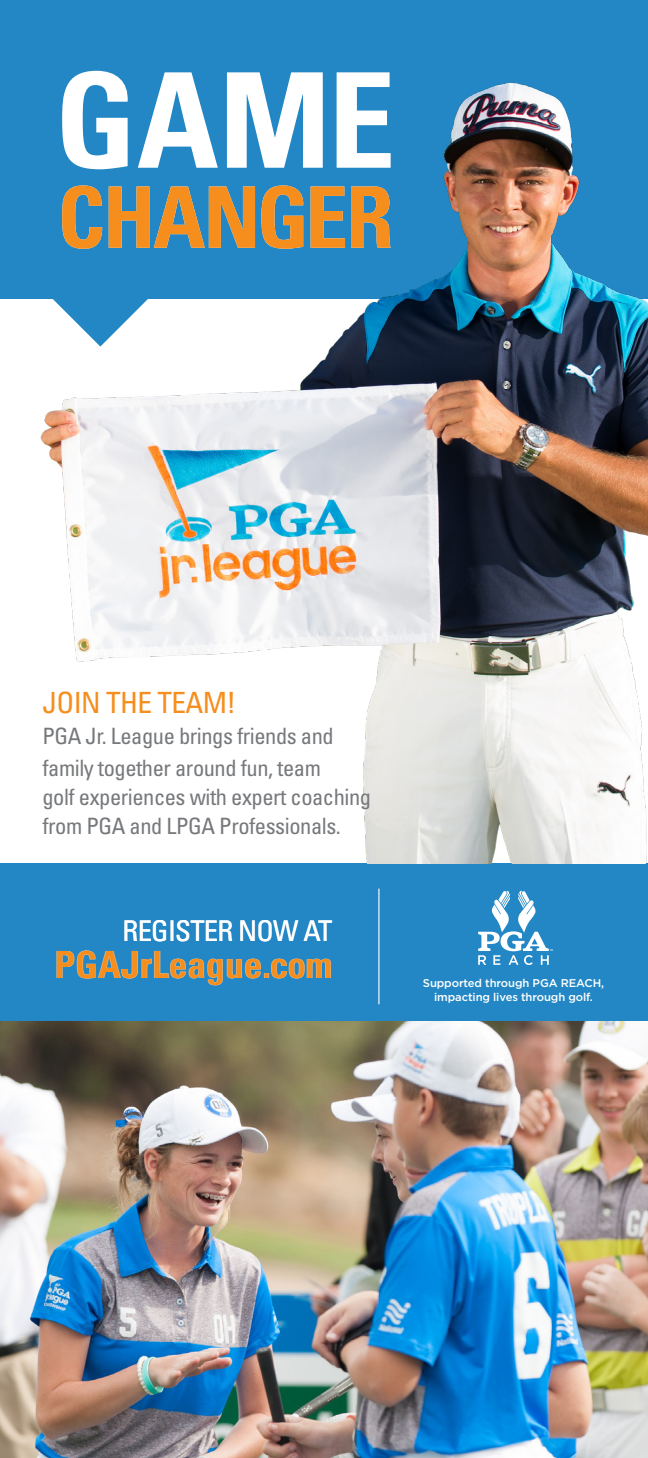
<style>
.page{position:relative;width:648px;height:1458px;background:#fff}
.page>*{position:absolute;margin:0;border:0;box-sizing:border-box;transform-origin:0 0}
.t1{font:700 condensed 37.35px "Univers LT Std";color:#f68e1e}
.t2{font:condensed 29.25px "Univers LT Std";letter-spacing:-.02em;color:#f68e1e}
.t3{font:condensed 28.57px "Univers LT Std";letter-spacing:-.025em;color:#fff}
.t4{font:condensed 22.5px/31.5px "Univers LT Std";letter-spacing:-.02em;color:#76787b}
.t5{font:500 11.25px/13.5px "Gotham";letter-spacing:-.01em;color:#fff;text-align:center}
</style>
<div class="page">
<img style="left:0;top:1021px;width:648px;height:437px">
<div style="left:0;top:0;width:648px;height:298px;background:#2387c6"></div>
<div style="left:0;top:863px;width:648px;height:158px;background:#2387c6"></div>
<img style="left:0;top:82px;width:648px;height:781px">
<svg style="left:62px;top:71px;width:329px;height:98px"></svg>
<svg style="left:42px;top:185px;width:349px;height:162px"></svg>
<hr style="left:378px;top:889px;width:1px;height:115px;background:#fff">
<svg style="left:478px;top:891px;width:75px;height:74px"></svg>
<p class="t2" style="left:42px;top:684px;width:195px">JOIN THE TEAM!</p>
<p class="t4" style="left:42px;top:720px;width:293px">PGA Jr. League brings friends and family together around fun, team</p>
<p class="t4" style="left:42px;top:782px;width:330px;line-height:29.2px">golf experiences with expert coaching from PGA and LPGA Professionals.</p>
<p class="t3" style="left:123px;top:913px;width:211px">REGISTER NOW AT</p>
<p class="t1" style="left:54px;top:942px;width:279px">PGAJrLeague.com</p>
<p class="t5" style="left:423px;top:976px;width:183px">Supported through PGA REACH, impacting lives through golf.</p>
</div>
